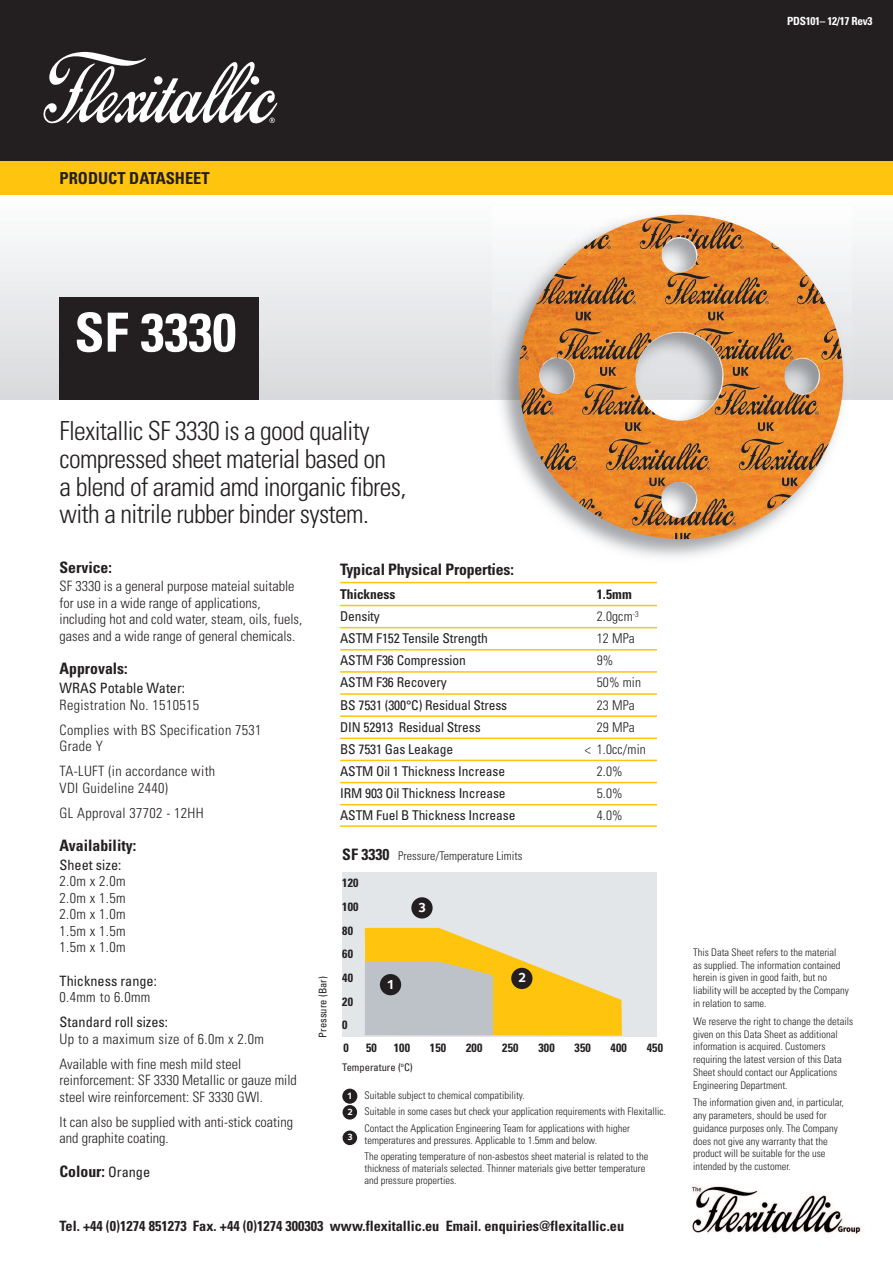
<style>
.page{position:relative;width:893px;height:1263px;background:#fff}
.page>*{position:absolute;margin:0;border:0;box-sizing:border-box;transform-origin:0 0}
.t1{font:700 condensed 54px "Univers LT Std";color:#fff}
.t2{font:300 condensed 26.25px/27.8px "Univers LT Std";letter-spacing:-.025em;color:#231f20}
.t3{font:700 condensed 16.5px "Univers LT Std";color:#231f20}
.t4{font:700 condensed 15.75px "Univers LT Std";color:#231f20}
.t5{font:300 condensed 14.25px/16.5px "Univers LT Std";color:#231f20}
.t6{font:300 condensed 14.25px/25px "Univers LT Std";letter-spacing:.025em;color:#231f20}
.t7{font:700 condensed 14.25px "Univers LT Std";color:#231f20}
.t8{font:condensed 14.25px "Univers LT Std";color:#231f20}
.t9{font:condensed 13.5px "Univers LT Std";letter-spacing:-.01em;color:#231f20}
.t10{font:300 condensed 13.5px "Univers LT Std";letter-spacing:.01em;color:#231f20}
.t11{font:700 condensed 13.5px "Univers LT Std";letter-spacing:-.01em;color:#231f20}
.t12{font:700 13.5px "Foundry Sterling";color:#fff}
.t13{font:700 condensed 12px/23.5px "Univers LT Std";letter-spacing:.015em;color:#231f20}
.t14{font:300 condensed 12px "Univers LT Std";color:#231f20}
.t15{font:700 condensed 11.25px "Univers LT Std";letter-spacing:-.025em;color:#fff}
.t16{font:300 condensed 10.5px/12.8px "Univers LT Std";color:#231f20}
.t17{font:condensed 10.5px "Univers LT Std";color:#231f20}
.t18{font:700 9.6px "Foundry Sterling";color:#fff}
.t19{font:700 9.3px "Foundry Sterling";color:#fff}
.s1{font-weight:400;font-size:14.25px}
.s2{font-weight:700;font-size:15.75px}
</style>
<div class="page">
<div style="left:0;top:0;width:893px;height:162px;background:#231f20"></div>
<div style="left:0;top:162px;width:893px;height:34px;background:#fec40e"></div>
<svg style="left:44px;top:52px;width:233px;height:71px"></svg>
<img style="left:690px;top:1185px;width:172px;height:52px">
<div style="left:0;top:196px;width:893px;height:204px;background:linear-gradient(to bottom,#fdfefe,#d8d9dc)"></div>
<div style="left:60px;top:298px;width:199px;height:102px;background:#231f20"></div>
<hr style="left:340px;top:582px;width:317px;height:1px;background:#fec40e">
<hr style="left:340px;top:605px;width:317px;height:1px;background:#fec40e">
<hr style="left:340px;top:627px;width:317px;height:1px;background:#fec40e">
<hr style="left:340px;top:649px;width:317px;height:1px;background:#fec40e">
<hr style="left:340px;top:671px;width:317px;height:2px;background:#fec40e">
<hr style="left:340px;top:693px;width:317px;height:2px;background:#fec40e">
<hr style="left:340px;top:715px;width:317px;height:2px;background:#fec40e">
<hr style="left:340px;top:737px;width:317px;height:2px;background:#fec40e">
<hr style="left:340px;top:760px;width:317px;height:1px;background:#fec40e">
<hr style="left:340px;top:782px;width:317px;height:1px;background:#fec40e">
<hr style="left:340px;top:804px;width:317px;height:1px;background:#fec40e">
<hr style="left:340px;top:825px;width:317px;height:2px;background:#fec40e">
<img style="left:493px;top:207px;width:358px;height:358px">
<img style="left:519px;top:215px;width:324px;height:324px">
<div style="left:342px;top:872px;width:315px;height:164px;background:#e3e6e9"></div>
<div style="left:342px;top:1089px;width:15px;height:15px;background:#231f20;border-radius:50%"></div>
<div style="left:343px;top:1105px;width:14px;height:14px;background:#231f20;border-radius:50%"></div>
<div style="left:343px;top:1130px;width:14px;height:15px;background:#231f20;border-radius:50%"></div>
<svg style="left:365px;top:928px;width:257px;height:108px"></svg>
<div style="left:411px;top:897px;width:22px;height:21px;background:#231f20;border-radius:50%"></div>
<div style="left:511px;top:968px;width:21px;height:21px;background:#231f20;border-radius:50%"></div>
<div style="left:380px;top:974px;width:21px;height:21px;background:#231f20;border-radius:50%"></div>
<p class="t15" style="left:787px;top:17px;width:87px">PDS101– 12/17 Rev3</p>
<h3 class="t3" style="left:60px;top:172px;width:152px">PRODUCT DATASHEET</h3>
<h1 class="t1" style="left:74px;top:313px;width:163px">SF 3330</h1>
<h2 class="t2" style="left:60px;top:419px;width:348px">Flexitallic SF 3330 is a good quality compressed sheet material based on<br>a blend of aramid amd inorganic fibres, with a nitrile rubber binder system.</h2>
<h3 class="t4" style="left:60px;top:561px;width:54px">Service:</h3>
<h3 class="t5" style="left:60px;top:579px;width:244px">SF 3330 is a general purpose mateial suitable for use in a wide range of applications, including hot and cold water, steam, oils, fuels, gases and a wide range of general chemicals.</h3>
<h3 class="t4" style="left:60px;top:663px;width:70px">Approvals:</h3>
<h3 class="t8" style="left:60px;top:683px;width:127px">WRAS Potable Water:</h3>
<h3 class="t6" style="left:60px;top:693px;width:204px">Registration No. 1510515<br>Complies with BS Specification 7531</h3>
<h3 class="t6" style="left:60px;top:735px;width:157px">Grade Y<br>TA-LUFT (in accordance with</h3>
<h3 class="t6" style="left:60px;top:776px;width:146px">VDI Guideline 2440)<br>GL Approval 37702 - 12HH</h3>
<h3 class="t4" style="left:60px;top:840px;width:78px">Availability:</h3>
<h3 class="t8" style="left:60px;top:859px;width:63px">Sheet size:</h3>
<h3 class="t5" style="left:60px;top:874px;width:68px;text-align:justify">2.0m x 2.0m 2.0m x 1.5m 2.0m x 1.0m 1.5m x 1.5m 1.5m x 1.0m</h3>
<h3 class="t8" style="left:60px;top:975px;width:99px">Thickness range:</h3>
<h3 class="t5" style="left:60px;top:990px;width:92px">0.4mm to 6.0mm</h3>
<h3 class="t8" style="left:60px;top:1017px;width:110px">Standard roll sizes:</h3>
<h3 class="t5" style="left:60px;top:1027px;width:206px;line-height:25px">Up to a maximum size of 6.0m x 2.0m<br>Available with fine mesh mild steel</h3>
<h3 class="t5" style="left:60px;top:1073px;width:239px">reinforcement: SF 3330 Metallic or gauze mild steel wire reinforcement: SF 3330 GWI.</h3>
<h3 class="t5" style="left:60px;top:1115px;width:235px">It can also be supplied with anti-stick coating and graphite coating.</h3>
<h3 class="t4" style="left:60px;top:1165px;width:92px">Colour: <span class="s1">Orange</span></h3>
<p class="t17" style="left:319px;top:1037px;width:63px;rotate:-90deg">Pressure (Bar)</p>
<h3 class="t4" style="left:340px;top:563px;width:175px">Typical Physical Properties:</h3>
<p class="t11" style="left:340px;top:589px;width:57px">Thickness</p>
<p class="t11" style="left:597px;top:589px;width:37px">1.5mm</p>
<p class="t9" style="left:340px;top:611px;width:41px">Density</p>
<p class="t10" style="left:597px;top:611px;width:44px">2.0gcm<sup>-3</sup></p>
<p class="t9" style="left:340px;top:633px;width:149px">ASTM F152 Tensile Strength</p>
<p class="t10" style="left:597px;top:633px;width:40px">12 MPa</p>
<p class="t9" style="left:340px;top:655px;width:127px">ASTM F36 Compression</p>
<p class="t10" style="left:597px;top:655px;width:18px">9%</p>
<p class="t9" style="left:340px;top:678px;width:108px">ASTM F36 Recovery</p>
<p class="t10" style="left:597px;top:678px;width:46px">50% min</p>
<p class="t9" style="left:340px;top:700px;width:169px">BS 7531 (300°C) Residual Stress</p>
<p class="t10" style="left:597px;top:700px;width:40px">23 MPa</p>
<p class="t9" style="left:340px;top:722px;width:142px">DIN 52913 Residual Stress</p>
<p class="t10" style="left:597px;top:722px;width:40px">29 MPa</p>
<p class="t9" style="left:340px;top:744px;width:115px">BS 7531 Gas Leakage</p>
<p class="t10" style="left:585px;top:744px;width:63px">&lt; 1.0cc/min</p>
<p class="t9" style="left:340px;top:766px;width:166px">ASTM Oil 1 Thickness Increase</p>
<p class="t10" style="left:597px;top:766px;width:27px">2.0%</p>
<p class="t9" style="left:340px;top:788px;width:167px">IRM 903 Oil Thickness Increase</p>
<p class="t10" style="left:597px;top:788px;width:27px">5.0%</p>
<p class="t9" style="left:340px;top:810px;width:177px">ASTM Fuel B Thickness Increase</p>
<p class="t10" style="left:597px;top:810px;width:27px">4.0%</p>
<p class="t14" style="left:342px;top:851px;width:182px"><span class="s2">SF 3330</span> Pressure/Temperature Limits</p>
<p class="t13" style="left:342px;top:872px;width:18px">120<br>100<br>80<br>60<br>40<br>20<br>0<br>0</p>
<p class="t12" style="left:418px;top:902px;width:10px">3</p>
<p class="t12" style="left:518px;top:972px;width:10px">2</p>
<p class="t12" style="left:386px;top:979px;width:10px">1</p>
<p class="t13" style="left:366px;top:1037px;width:12px">50</p>
<p class="t13" style="left:394px;top:1037px;width:18px">100</p>
<p class="t13" style="left:430px;top:1037px;width:18px">150</p>
<p class="t13" style="left:466px;top:1037px;width:18px">200</p>
<p class="t13" style="left:502px;top:1037px;width:18px">250</p>
<p class="t13" style="left:538px;top:1037px;width:18px">300</p>
<p class="t13" style="left:574px;top:1037px;width:18px">350</p>
<p class="t13" style="left:611px;top:1037px;width:18px">400</p>
<p class="t13" style="left:647px;top:1037px;width:18px">450</p>
<p class="t16" style="left:364px;top:1088px;width:303px;line-height:16.2px">Suitable subject to chemical compatibility.<br>Suitable in some cases but check your application requirements with Flexitallic.<br>Contact the Application Engineering Team for applications with higher</p>
<p class="t16" style="left:364px;top:1133px;width:285px;line-height:16.2px">temperatures and pressures. Applicable to 1.5mm and below.<br>The operating temperature of non-asbestos sheet material is related to the</p>
<p class="t16" style="left:364px;top:1163px;width:283px;line-height:12px">thickness of materials selected. Thinner materials give better temperature and pressure properties.</p>
<p class="t17" style="left:342px;top:1063px;width:72px">Temperature (<sup>o</sup>C)</p>
<p class="t18" style="left:347px;top:1092px;width:8px">1</p>
<p class="t19" style="left:347px;top:1108px;width:7px">2</p>
<p class="t19" style="left:347px;top:1134px;width:7px">3</p>
<h3 class="t7" style="left:60px;top:1220px;width:566px">Tel. +44 (0)1274 851273 Fax. +44 (0)1274 300303 www.flexitallic.eu Email. enquiries@flexitallic.eu</h3>
<p class="t16" style="left:693px;top:947px;width:157px">This Data Sheet refers to the material<br>as supplied. The information contained herein is given in good faith, but no liability will be accepted by the Company in relation to same.</p>
<p class="t16" style="left:693px;top:1015px;width:162px">We reserve the right to change the details given on this Data Sheet as additional information is acquired. Customers requiring the latest version of this Data Sheet should contact our Applications Engineering Department.</p>
<p class="t16" style="left:693px;top:1097px;width:152px">The information given and, in particular, any parameters, should be used for guidance purposes only. The Company does not give any warranty that the product will be suitable for the use intended by the customer.</p>
</div>
